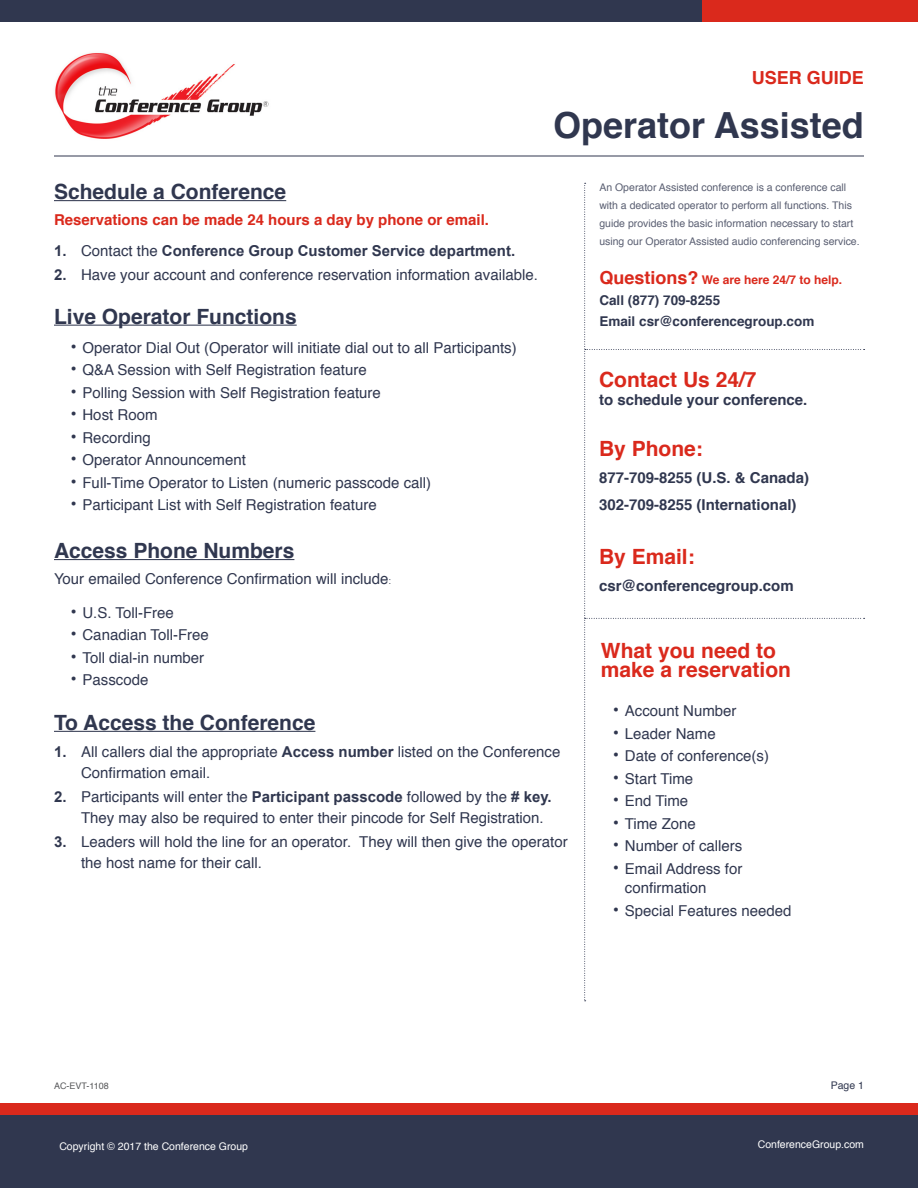
<style>
.page{position:relative;width:918px;height:1188px;background:#fff}
.page>*{position:absolute;margin:0;border:0;box-sizing:border-box;transform-origin:0 0}
.t1{font:700 36px "Helvetica";color:#30374f}
.Section_Title{font:700 21px "Helvetica";color:#30374f}
.t2{font:700 21px/19.5px "Helvetica";color:#da291c}
.t3{font:700 18px "Helvetica";color:#da291c}
.t4{font:15px/21px "Helvetica";color:#30374f}
.t5{font:700 15px "Helvetica";color:#30374f}
.t6{font:700 15px "Arial";color:#30374f}
.normal_parag{font:700 15px "Helvetica";color:#da291c}
._10pt-Blue-Tx{font:700 13.5px/21px "Helvetica";color:#30374f}
._10pt-Blue-Tx-2{font:700 12px "Helvetica";color:#da291c}
._10pt-Blue-Tx-3{font:10.5px/18px "Helvetica";color:#5a5f72}
.t7{font:10.5px "Helvetica";color:#fff}
.t8{font:10.5px "Helvetica";color:#30374f}
.t9{font:9px "Helvetica";color:#57585a}
.s1{font-size:18px}
.s2{font-family:"Helvetica";font-weight:400}
.s3{font-family:"Arial";font-weight:700}
.s4{font-size:9px}
</style>
<div class="page">
<div style="left:0;top:0;width:918px;height:22px;background:#30374f"></div>
<div style="left:702px;top:0;width:216px;height:22px;background:#da291c"></div>
<div style="left:0;top:1114px;width:918px;height:74px;background:#30374f"></div>
<div style="left:0;top:1103px;width:918px;height:11px;background:#da291c"></div>
<img style="left:55px;top:53px;width:214px;height:86px">
<hr style="left:54px;top:156px;width:810px;height:1px;background:#30374f">
<hr style="left:54px;top:200px;width:232px;height:1px;background:#30374f">
<hr style="left:54px;top:325px;width:243px;height:1px;background:#30374f">
<hr style="left:54px;top:559px;width:240px;height:1px;background:#30374f">
<hr style="left:54px;top:731px;width:261px;height:1px;background:#30374f">
<svg style="left:584px;top:183px;width:281px;height:818px"></svg>
<p class="t3" style="left:752px;top:63px;width:114px">USER GUIDE</p>
<p class="t1" style="left:553px;top:96px;width:312px">Operator Assisted</p>
<p class="_10pt-Blue-Tx-3" style="left:599px;top:179px;width:262px">An Operator Assisted conference is a conference call with a dedicated operator to perform all functions. This guide provides the basic information necessary to start using our Operator Assisted audio conferencing service.</p>
<p class="_10pt-Blue-Tx-2" style="left:599px;top:270px;width:244px"><span class="s1">Questions?</span> We are here 24/7 to help.</p>
<p class="_10pt-Blue-Tx" style="left:599px;top:290px;width:216px">Call (877) 709-8255<br>Email csr@conferencegroup.com</p>
<p class="Section_Title" style="left:54px;top:175px;width:234px">Schedule a Conference</p>
<p class="normal_parag" style="left:54px;top:207px;width:437px">Reservations can be made 24 hours a day by phone or email.</p>
<p class="t6" style="left:54px;top:241px;width:463px">1. <span class="s2">Contact the</span> Conference Group Customer Service department.</p>
<p class="t4" style="left:54px;top:265px;width:485px"><span class="s3">2.</span> Have your account and conference reservation information available.</p>
<p class="Section_Title" style="left:54px;top:299px;width:244px">Live Operator Functions</p>
<p class="t4" style="left:70px;top:337px;width:448px"><span class="s1">•</span> Operator Dial Out (Operator will initiate dial out to all Participants)</p>
<p class="t4" style="left:70px;top:360px;width:298px"><span class="s1">•</span> Q&amp;A Session with Self Registration feature</p>
<p class="t4" style="left:70px;top:382px;width:312px"><span class="s1">•</span> Polling Session with Self Registration feature</p>
<p class="t4" style="left:70px;top:405px;width:89px"><span class="s1">•</span> Host Room</p>
<p class="t4" style="left:70px;top:427px;width:82px"><span class="s1">•</span> Recording</p>
<p class="t4" style="left:70px;top:450px;width:177px"><span class="s1">•</span> Operator Announcement</p>
<p class="t4" style="left:70px;top:472px;width:362px"><span class="s1">•</span> Full-Time Operator to Listen (numeric passcode call)</p>
<p class="t4" style="left:70px;top:495px;width:308px"><span class="s1">•</span> Participant List with Self Registration feature</p>
<p class="Section_Title" style="left:54px;top:534px;width:242px">Access Phone Numbers</p>
<p class="t4" style="left:54px;top:568px;width:339px">Your emailed Conference Confirmation will include<span class="s4">:</span></p>
<p class="t4" style="left:70px;top:602px;width:105px"><span class="s1">•</span> U.S. Toll-Free</p>
<p class="t4" style="left:70px;top:625px;width:140px"><span class="s1">•</span> Canadian Toll-Free</p>
<p class="t4" style="left:70px;top:647px;width:135px"><span class="s1">•</span> Toll dial-in number</p>
<p class="t4" style="left:70px;top:670px;width:79px"><span class="s1">•</span> Passcode</p>
<p class="Section_Title" style="left:54px;top:705px;width:263px">To Access the Conference</p>
<p class="t4" style="left:81px;top:741px;width:481px;text-indent:-27px"><span class="s3">1.</span> All callers dial the appropriate <span class="s3">Access number</span> listed on the Conference<br>Confirmation email.</p>
<p class="t4" style="left:81px;top:786px;width:472px;text-indent:-27px"><span class="s3">2.</span> Participants will enter the <span class="s3">Participant passcode</span> followed by the <span class="s3"># key.<br></span>They may also be required to enter their pincode for Self Registration.</p>
<p class="t4" style="left:81px;top:831px;width:488px;text-indent:-27px"><span class="s3">3.</span> Leaders will hold the line for an operator. They will then give the operator the host name for their call.</p>
<p class="t2" style="left:599px;top:371px;width:159px">Contact Us 24/7</p>
<p class="t5" style="left:599px;top:388px;width:210px">to schedule your conference.</p>
<p class="t2" style="left:599px;top:439px;width:105px">By Phone:</p>
<p class="t5" style="left:599px;top:466px;width:212px">877-709-8255 (U.S. &amp; Canada)</p>
<p class="t5" style="left:599px;top:493px;width:199px">302-709-8255 (International)</p>
<p class="t2" style="left:599px;top:547px;width:97px">By Email:</p>
<p class="t5" style="left:599px;top:574px;width:196px">csr@conferencegroup.com</p>
<p class="t2" style="left:601px;top:641px;width:192px">What you need to make a reservation</p>
<p class="t4" style="left:613px;top:701px;width:125px"><span class="s1">•</span> Account Number</p>
<p class="t4" style="left:613px;top:723px;width:104px"><span class="s1">•</span> Leader Name</p>
<p class="t4" style="left:613px;top:746px;width:158px"><span class="s1">•</span> Date of conference(s)</p>
<p class="t4" style="left:613px;top:768px;width:82px"><span class="s1">•</span> Start Time</p>
<p class="t4" style="left:613px;top:791px;width:77px"><span class="s1">•</span> End Time</p>
<p class="t4" style="left:613px;top:813px;width:85px"><span class="s1">•</span> Time Zone</p>
<p class="t4" style="left:613px;top:836px;width:131px"><span class="s1">•</span> Number of callers</p>
<p class="t4" style="left:625px;top:859px;width:119px;line-height:19.5px;text-indent:-12px"><span class="s1">•</span> Email Address for confirmation</p>
<p class="t4" style="left:613px;top:900px;width:180px"><span class="s1">•</span> Special Features needed</p>
<p class="t9" style="left:54px;top:1079px;width:56px">AC-EVT-1108</p>
<p class="t8" style="left:831px;top:1077px;width:35px">Page 1</p>
<p class="t7" style="left:59px;top:1138px;width:190px">Copyright © 2017 the Conference Group</p>
<p class="t7" style="left:758px;top:1136px;width:108px">ConferenceGroup.com</p>
</div>
